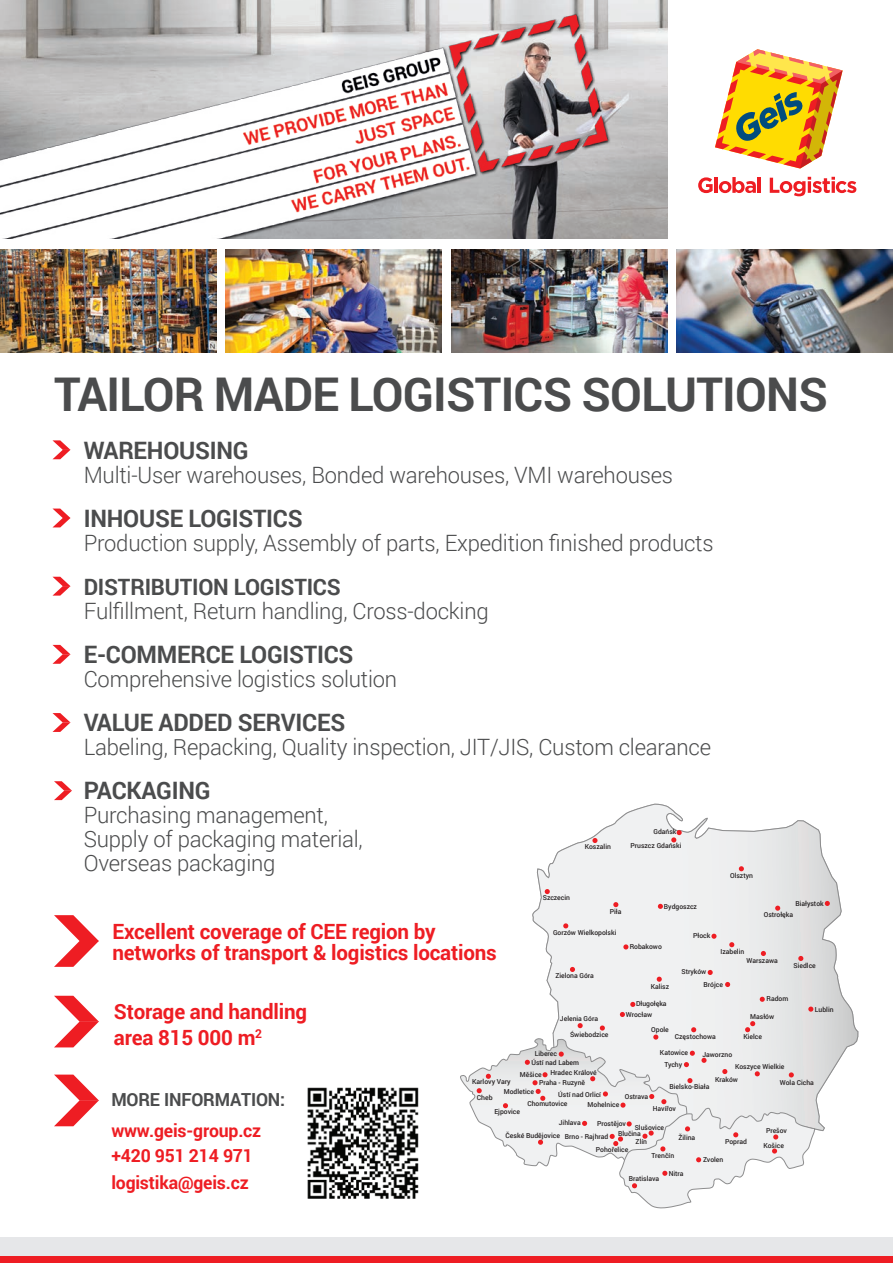
<style>
.page{position:relative;width:893px;height:1263px;background:#fff}
.page>*{position:absolute;margin:0;border:0;box-sizing:border-box;transform-origin:0 0}
.t1{font:700 46.5px "Roboto";letter-spacing:-.015em;color:#4b4c4d}
.t2{font:700 24px "Roboto";letter-spacing:-.01em;color:#4b4c4d}
.t3{font:300 22.5px/24px "Roboto";letter-spacing:-.01em;color:#4b4c4d}
.t4{font:700 22.5px "Roboto";letter-spacing:-.01em;color:#4b4c4d}
.t5{font:700 21px/21px "Roboto";letter-spacing:-.01em;color:#ee1d23}
.t6{font:700 18px/25.8px "Roboto";letter-spacing:-.01em;color:#ee1d23}
.t7{font:700 18px "Roboto";letter-spacing:-.01em;color:#4b4c4d}
.t8{font:500 6.9px/7.9px "Roboto";color:#231f20}
</style>
<div class="page">
<div style="left:0;top:1256px;width:893px;height:7px;background:#ee1d23"></div>
<div style="left:0;top:1237px;width:893px;height:19px;background:#e6e7e9"></div>
<img style="left:0;top:0;width:668px;height:239px">
<img style="left:226px;top:249px;width:216px;height:104px">
<img style="left:0;top:249px;width:216px;height:104px">
<img style="left:451px;top:249px;width:216px;height:104px">
<img style="left:677px;top:249px;width:216px;height:104px">
<svg style="left:52px;top:440px;width:19px;height:19px"></svg>
<svg style="left:52px;top:645px;width:19px;height:19px"></svg>
<svg style="left:52px;top:577px;width:19px;height:19px"></svg>
<svg style="left:53px;top:509px;width:18px;height:18px"></svg>
<svg style="left:52px;top:713px;width:19px;height:19px"></svg>
<svg style="left:54px;top:781px;width:18px;height:19px"></svg>
<svg style="left:698px;top:177px;width:15px;height:16px"></svg>
<hr style="left:714px;top:177px;width:4px;height:16px;background:#ee1d23">
<svg style="left:719px;top:177px;width:37px;height:16px"></svg>
<hr style="left:758px;top:177px;width:3px;height:16px;background:#ee1d23">
<svg style="left:770px;top:177px;width:86px;height:19px"></svg>
<svg style="left:715px;top:49px;width:128px;height:120px"></svg>
<svg style="left:532px;top:803px;width:326px;height:328px"></svg>
<svg style="left:708px;top:970px;width:5px;height:5px"></svg>
<svg style="left:725px;top:982px;width:5px;height:5px"></svg>
<svg style="left:657px;top:977px;width:5px;height:5px"></svg>
<svg style="left:570px;top:967px;width:5px;height:5px"></svg>
<svg style="left:563px;top:923px;width:5px;height:5px"></svg>
<svg style="left:613px;top:902px;width:5px;height:5px"></svg>
<svg style="left:658px;top:904px;width:5px;height:5px"></svg>
<svg style="left:545px;top:889px;width:5px;height:5px"></svg>
<svg style="left:592px;top:838px;width:5px;height:5px"></svg>
<svg style="left:671px;top:830px;width:11px;height:12px"></svg>
<svg style="left:711px;top:934px;width:5px;height:5px"></svg>
<svg style="left:739px;top:866px;width:5px;height:5px"></svg>
<svg style="left:775px;top:906px;width:5px;height:5px"></svg>
<svg style="left:798px;top:956px;width:5px;height:5px"></svg>
<svg style="left:825px;top:901px;width:5px;height:5px"></svg>
<svg style="left:623px;top:944px;width:5px;height:5px"></svg>
<svg style="left:729px;top:942px;width:5px;height:5px"></svg>
<svg style="left:761px;top:951px;width:5px;height:5px"></svg>
<svg style="left:460px;top:997px;width:355px;height:211px"></svg>
<img style="left:307px;top:1087px;width:112px;height:112px">
<svg style="left:54px;top:1074px;width:45px;height:52px"></svg>
<svg style="left:54px;top:915px;width:45px;height:52px"></svg>
<svg style="left:54px;top:996px;width:45px;height:51px"></svg>
<h1 class="t1" style="left:54px;top:362px;width:775px">TAILOR MADE LOGISTICS SOLUTIONS</h1>
<h2 class="t2" style="left:84px;top:433px;width:166px">WAREHOUSING</h2>
<h3 class="t3" style="left:84px;top:462px;width:591px">Multi-User warehouses, Bonded warehouses, VMI warehouses</h3>
<h2 class="t2" style="left:84px;top:502px;width:220px">INHOUSE LOGISTICS</h2>
<h3 class="t3" style="left:84px;top:530px;width:631px">Production supply, Assembly of parts, Expedition finished products</h3>
<h3 class="t4" style="left:84px;top:571px;width:259px">DISTRIBUTION LOGISTICS</h3>
<h3 class="t3" style="left:84px;top:598px;width:406px">Fulfillment, Return handling, Cross-docking</h3>
<h2 class="t2" style="left:84px;top:638px;width:271px">E-COMMERCE LOGISTICS</h2>
<h3 class="t3" style="left:84px;top:666px;width:315px">Comprehensive logistics solution</h3>
<h2 class="t2" style="left:84px;top:706px;width:263px">VALUE ADDED SERVICES</h2>
<h3 class="t3" style="left:84px;top:734px;width:629px">Labeling, Repacking, Quality inspection, JIT/JIS, Custom clearance</h3>
<h2 class="t2" style="left:84px;top:774px;width:128px">PACKAGING</h2>
<h3 class="t3" style="left:84px;top:802px;width:281px">Purchasing management,<br>Supply of packaging material,<br>Overseas packaging</h3>
<p class="t8" style="left:653px;top:828px;width:24px">Gdańsk</p>
<p class="t8" style="left:630px;top:841px;width:52px">Pruszcz Gdański</p>
<p class="t8" style="left:585px;top:843px;width:28px">Koszalin</p>
<p class="t8" style="left:730px;top:871px;width:24px">Olsztyn</p>
<h3 class="t5" style="left:112px;top:920px;width:386px">Excellent coverage of CEE region by networks of transport &amp; logistics locations</h3>
<h3 class="t5" style="left:114px;top:998px;width:195px;line-height:25.5px">Storage and handling area 815 000 m<sup>2</sup></h3>
<p class="t8" style="left:543px;top:893px;width:29px">Szczecin</p>
<p class="t8" style="left:610px;top:908px;width:13px">Piła</p>
<p class="t8" style="left:664px;top:902px;width:35px">Bydgoszcz</p>
<p class="t8" style="left:795px;top:899px;width:30px">Białystok</p>
<p class="t8" style="left:764px;top:911px;width:31px">Ostrołęka</p>
<p class="t8" style="left:553px;top:928px;width:65px">Gorzów Wielkopolski</p>
<p class="t8" style="left:693px;top:931px;width:19px">Płock</p>
<p class="t8" style="left:630px;top:942px;width:34px">Robakowo</p>
<p class="t8" style="left:720px;top:948px;width:25px">Izabelin</p>
<p class="t8" style="left:555px;top:971px;width:40px">Zielona Góra</p>
<p class="t8" style="left:681px;top:967px;width:26px">Stryków</p>
<p class="t8" style="left:746px;top:956px;width:33px">Warszawa</p>
<p class="t8" style="left:793px;top:961px;width:24px">Siedlce</p>
<p class="t8" style="left:651px;top:982px;width:20px">Kalisz</p>
<p class="t8" style="left:703px;top:980px;width:21px">Brójce</p>
<p class="t8" style="left:560px;top:1014px;width:40px">Jelenia Góra</p>
<p class="t8" style="left:570px;top:1030px;width:40px">Świebodzice</p>
<p class="t8" style="left:636px;top:1000px;width:32px">Długołęka</p>
<p class="t8" style="left:626px;top:1010px;width:28px">Wrocław</p>
<p class="t8" style="left:767px;top:994px;width:23px">Radom</p>
<p class="t8" style="left:750px;top:1012px;width:25px">Masłów</p>
<p class="t8" style="left:651px;top:1025px;width:19px">Opole</p>
<p class="t8" style="left:675px;top:1032px;width:42px">Częstochowa</p>
<p class="t8" style="left:743px;top:1032px;width:20px">Kielce</p>
<p class="t8" style="left:815px;top:1005px;width:20px">Lublin</p>
<h3 class="t7" style="left:111px;top:1087px;width:175px">MORE INFORMATION:</h3>
<h3 class="t6" style="left:111px;top:1117px;width:151px">www.geis-group.cz +420 951 214 971 logistika@geis.cz</h3>
<p class="t8" style="left:660px;top:1048px;width:30px">Katowice</p>
<p class="t8" style="left:702px;top:1050px;width:31px">Jaworzno</p>
<p class="t8" style="left:715px;top:1075px;width:24px">Kraków</p>
<p class="t8" style="left:535px;top:1049px;width:24px">Liberec</p>
<p class="t8" style="left:539px;top:1070px;width:48px;text-indent:-19px">Měšice<br>Praha - Ruzyně</p>
<p class="t8" style="left:527px;top:1085px;width:42px;line-height:12.6px;text-indent:-24px">Modletice<br>Chomutovice</p>
<p class="t8" style="left:531px;top:1058px;width:49px">Ústí nad Labem</p>
<p class="t8" style="left:664px;top:1060px;width:19px">Tychy</p>
<p class="t8" style="left:735px;top:1062px;width:51px">Koszyce Wielkie</p>
<p class="t8" style="left:780px;top:1078px;width:35px">Wola Cicha</p>
<p class="t8" style="left:550px;top:1068px;width:48px">Hradec Králové</p>
<p class="t8" style="left:588px;top:1088px;width:33px;line-height:10.6px;text-indent:-29px">Ústí nad Orlicí<br>Mohelnice</p>
<p class="t8" style="left:472px;top:1077px;width:40px">Karlovy Vary</p>
<p class="t8" style="left:669px;top:1083px;width:41px">Bielsko-Biała</p>
<p class="t8" style="left:625px;top:1092px;width:25px">Ostrava</p>
<p class="t8" style="left:477px;top:1093px;width:17px">Cheb</p>
<p class="t8" style="left:653px;top:1104px;width:25px">Havířov</p>
<p class="t8" style="left:494px;top:1107px;width:27px">Ejpovice</p>
<p class="t8" style="left:506px;top:1131px;width:56px">České Budějovice</p>
<p class="t8" style="left:559px;top:1118px;width:23px">Jihlava</p>
<p class="t8" style="left:597px;top:1119px;width:31px">Prostějov</p>
<p class="t8" style="left:635px;top:1120px;width:31px;line-height:14.2px">Slušovice<br>Zlín</p>
<p class="t8" style="left:766px;top:1126px;width:23px">Prešov</p>
<p class="t8" style="left:618px;top:1129px;width:24px">Blučina</p>
<p class="t8" style="left:678px;top:1133px;width:18px">Žilina</p>
<p class="t8" style="left:596px;top:1129px;width:34px;line-height:13.2px;text-indent:-31px">Brno - Rajhrad<br>Pohořelice</p>
<p class="t8" style="left:725px;top:1137px;width:23px">Poprad</p>
<p class="t8" style="left:763px;top:1141px;width:22px">Košice</p>
<p class="t8" style="left:651px;top:1151px;width:24px">Trenčín</p>
<p class="t8" style="left:703px;top:1155px;width:22px">Zvolen</p>
<p class="t8" style="left:629px;top:1175px;width:32px">Bratislava</p>
<p class="t8" style="left:669px;top:1169px;width:16px">Nitra</p>
</div>
